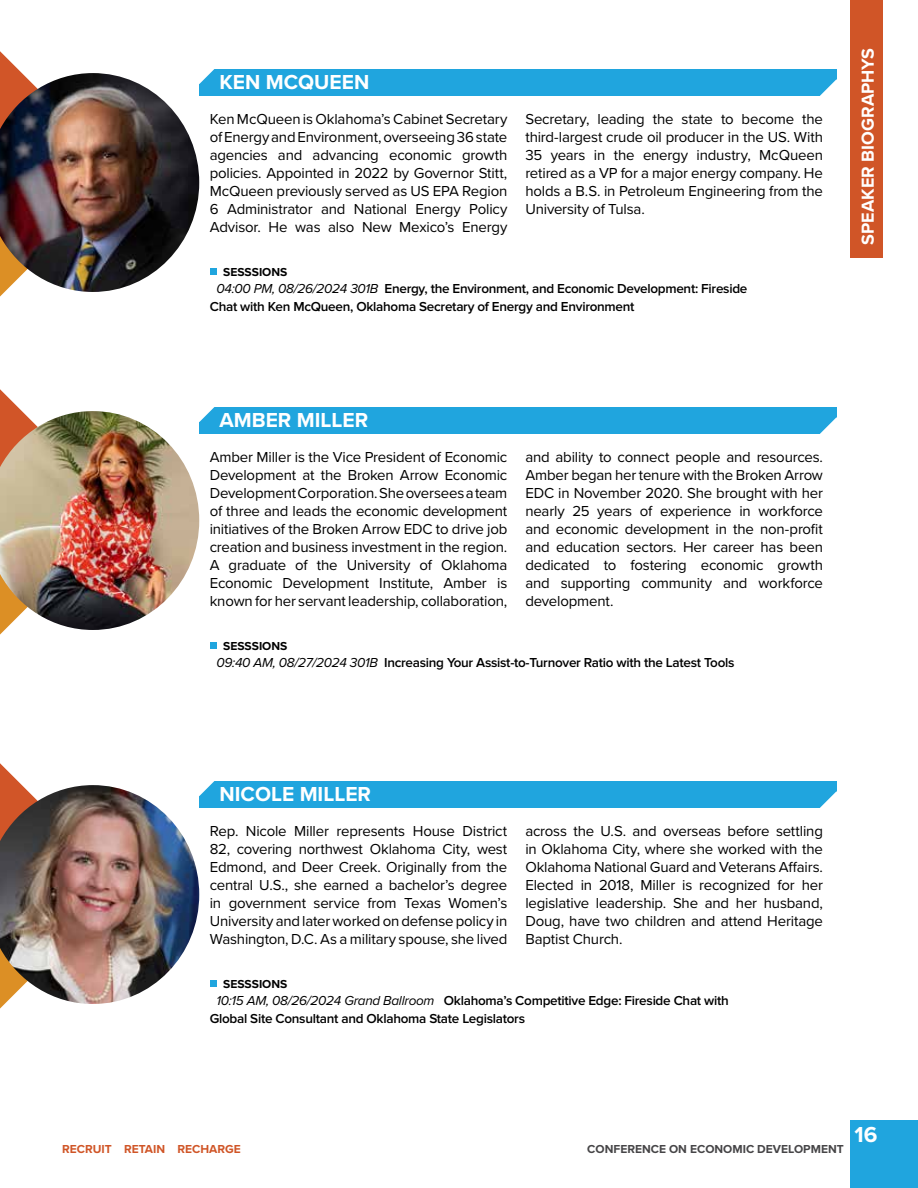
<style>
.page{position:relative;width:918px;height:1188px;background:#fff}
.page>*{position:absolute;margin:0;border:0;box-sizing:border-box;transform-origin:0 0}
.t1{font:700 22.5px "Proxima Nova";color:#fff}
.t2{font:700 21px "Proxima Nova";color:#fff}
.t3{font:700 18px "Proxima Nova";color:#fff}
.t4{font:15px/18px "Proxima Nova";letter-spacing:-.015em;color:#000;text-align:justify}
.t5{font:600 13.5px/18px "Proxima Nova";letter-spacing:-.02em;color:#000}
.t6{font:700 12px "Proxima Nova";color:#464547}
.t7{font:700 12px "Proxima Nova";color:#000}
.t8{font:700 12px "Proxima Nova";color:#d05527}
.s1{font-weight:400;font-style:italic}
</style>
<div class="page">
<svg style="left:210px;top:268px;width:6px;height:6px"></svg>
<svg style="left:0;top:51px;width:22px;height:246px"></svg>
<div style="left:199px;top:69px;width:637px;height:27px;background:#20a5de"></div>
<svg style="left:820px;top:79px;width:17px;height:17px"></svg>
<svg style="left:199px;top:69px;width:16px;height:15px"></svg>
<img style="left:0;top:73px;width:199px;height:219px">
<svg style="left:210px;top:642px;width:6px;height:6px"></svg>
<svg style="left:0;top:389px;width:22px;height:246px"></svg>
<div style="left:199px;top:407px;width:637px;height:27px;background:#20a5de"></div>
<svg style="left:820px;top:417px;width:17px;height:17px"></svg>
<svg style="left:199px;top:407px;width:16px;height:15px"></svg>
<img style="left:0;top:411px;width:199px;height:219px">
<div style="left:210px;top:980px;width:6px;height:7px;background:#20a5de"></div>
<svg style="left:0;top:763px;width:22px;height:246px"></svg>
<div style="left:199px;top:781px;width:637px;height:27px;background:#20a5de"></div>
<svg style="left:820px;top:791px;width:17px;height:17px"></svg>
<svg style="left:199px;top:781px;width:16px;height:15px"></svg>
<img style="left:0;top:785px;width:199px;height:219px">
<div style="left:850px;top:1120px;width:68px;height:68px;background:#20a5de"></div>
<div style="left:850px;top:0;width:33px;height:258px;background:#d05527"></div>
<h2 class="t2" style="left:220px;top:67px;width:151px">KEN MCQUEEN</h2>
<p class="t4" style="left:210px;top:110px;width:299px">Ken McQueen is Oklahoma’s Cabinet Secretary of Energy and Environment, overseeing 36 state agencies and advancing economic growth policies. Appointed in 2022 by Governor Stitt, McQueen previously served as US EPA Region 6 Administrator and National Energy Policy Advisor. He was also New Mexico’s Energy</p>
<p class="t4" style="left:525px;top:110px;width:299px">Secretary, leading the state to become the third-largest crude oil producer in the US. With 35 years in the energy industry, McQueen retired as a VP for a major energy company. He holds a B.S. in Petroleum Engineering from the University of Tulsa.</p>
<p class="t7" style="left:223px;top:263px;width:66px">SESSSIONS</p>
<p class="t5" style="left:210px;top:279px;width:539px;text-indent:7px"><span class="s1">04:00 PM, 08/26/2024 301B</span> Energy, the Environment, and Economic Development: Fireside<br>Chat with Ken McQueen, Oklahoma Secretary of Energy and Environment</p>
<p class="t3" style="left:854px;top:245px;width:198px;rotate:-90deg">SPEAKER BIOGRAPHYS</p>
<h2 class="t2" style="left:220px;top:405px;width:150px">AMBER MILLER</h2>
<p class="t4" style="left:210px;top:448px;width:299px">Amber Miller is the Vice President of Economic Development at the Broken Arrow Economic Development Corporation. She oversees a team of three and leads the economic development initiatives of the Broken Arrow EDC to drive job creation and business investment in the region.<br>A graduate of the University of Oklahoma Economic Development Institute, Amber is known for her servant leadership, collaboration,</p>
<p class="t4" style="left:525px;top:448px;width:299px">and ability to connect people and resources.<br>Amber began her tenure with the Broken Arrow EDC in November 2020. She brought with her nearly 25 years of experience in workforce and economic development in the non-profit and education sectors. Her career has been dedicated to fostering economic growth and supporting community and workforce development.</p>
<p class="t7" style="left:223px;top:637px;width:66px">SESSSIONS</p>
<p class="t5" style="left:216px;top:653px;width:519px"><span class="s1">09:40 AM, 08/27/2024 301B</span> Increasing Your Assist-to-Turnover Ratio with the Latest Tools</p>
<h2 class="t2" style="left:220px;top:779px;width:153px">NICOLE MILLER</h2>
<p class="t4" style="left:210px;top:822px;width:299px">Rep. Nicole Miller represents House District 82, covering northwest Oklahoma City, west Edmond, and Deer Creek. Originally from the central U.S., she earned a bachelor’s degree in government service from Texas Women’s University and later worked on defense policy in Washington, D.C. As a military spouse, she lived</p>
<p class="t4" style="left:525px;top:822px;width:299px">across the U.S. and overseas before settling in Oklahoma City, where she worked with the Oklahoma National Guard and Veterans Affairs.<br>Elected in 2018, Miller is recognized for her legislative leadership. She and her husband, Doug, have two children and attend Heritage Baptist Church.</p>
<p class="t7" style="left:223px;top:975px;width:66px">SESSSIONS</p>
<p class="t5" style="left:210px;top:992px;width:521px;text-indent:7px"><span class="s1">10:15 AM, 08/26/2024 Grand Ballroom</span> Oklahoma’s Competitive Edge: Fireside Chat with<br>Global Site Consultant and Oklahoma State Legislators</p>
<p class="t8" style="left:62px;top:1140px;width:180px">RECRUIT RETAIN RECHARGE</p>
<p class="t6" style="left:587px;top:1140px;width:258px">CONFERENCE ON ECONOMIC DEVELOPMENT</p>
<h1 class="t1" style="left:855px;top:1118px;width:24px">16</h1>
</div>
